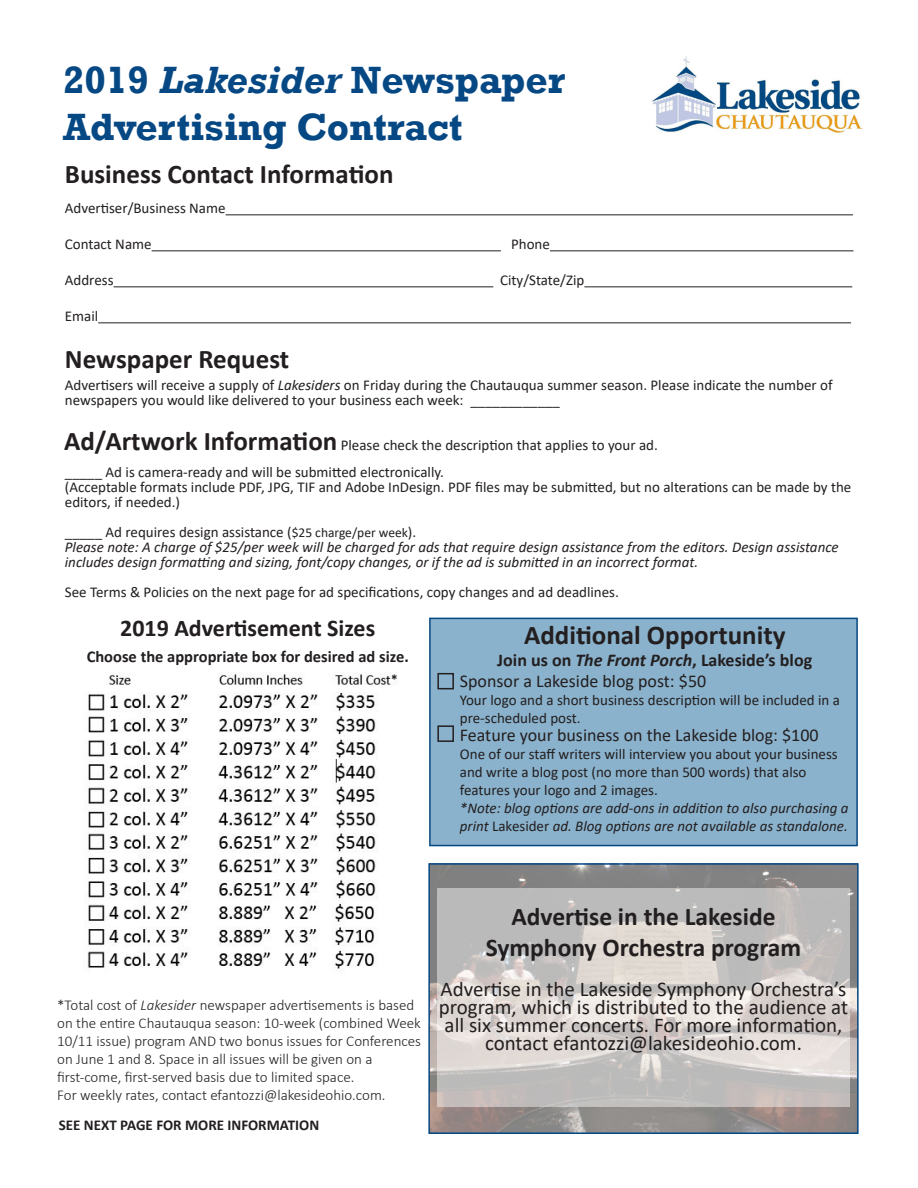
<style>
.page{position:relative;width:918px;height:1188px;background:#fff}
.page>*{position:absolute;margin:0;border:0;box-sizing:border-box;transform-origin:0 0}
.t1{font:700 39px/46.8px "Rockwell";color:#064884}
.t2{font:700 27px "Calibri";color:#231f20}
.t3{font:700 25.5px "Calibri";color:#231f20}
.t4{font:700 24px "Calibri";color:#231f20}
.t5{font:21px/18px "Calibri";color:#231f20;text-align:center}
.t6{font:18px "Calibri";color:#231f20}
.t7{font:700 18px "Calibri";color:#231f20}
.t8{font:700 16.5px "Calibri";color:#231f20}
.t9{font:15px/18px "Calibri";color:#231f20}
.t10{font:italic 15px/18px "Calibri";color:#231f20}
.t11{font:300 15px/18px "Calibri";color:#231f20}
.t12{font:700 15px "Calibri";color:#231f20}
.s1{font-style:italic}
.s2{font-weight:700;font-size:27px}
.s3{font-size:13.5px}
.s4{font-style:normal}
</style>
<div class="page">
<div style="left:429px;top:618px;width:429px;height:228px;background:#8ab2cc;border:2px solid #064884"></div>
<hr style="left:226px;top:214px;width:627px;height:1px;background:#231f20">
<hr style="left:152px;top:250px;width:349px;height:1px;background:#231f20">
<hr style="left:550px;top:250px;width:303px;height:1px;background:#231f20">
<hr style="left:114px;top:286px;width:379px;height:1px;background:#231f20">
<hr style="left:584px;top:286px;width:268px;height:1px;background:#231f20">
<hr style="left:98px;top:322px;width:753px;height:1px;background:#231f20">
<img style="left:651px;top:56px;width:212px;height:77px">
<div style="left:437px;top:725px;width:17px;height:17px;border:2px solid #231f20"></div>
<div style="left:437px;top:673px;width:17px;height:16px;border:2px solid #231f20"></div>
<img style="left:431px;top:866px;width:425px;height:265px">
<div style="left:428px;top:863px;width:431px;height:271px;border:2px solid #064884"></div>
<svg style="left:437px;top:888px;width:413px;height:219px;background:#cecac7"></svg>
<img style="left:86px;top:673px;width:311px;height:299px">
<p class="t1" style="left:63px;top:56px;width:504px">2019 <span class="s1">Lakesider</span> Newspaper<br>Advertising Contract</p>
<p class="t2" style="left:65px;top:155px;width:330px">Business Contact Information</p>
<p class="t9" style="left:65px;top:199px;width:162px">Advertiser/Business Name</p>
<p class="t9" style="left:65px;top:235px;width:88px">Contact Name</p>
<p class="t9" style="left:511px;top:235px;width:40px">Phone</p>
<p class="t9" style="left:65px;top:271px;width:50px">Address</p>
<p class="t9" style="left:500px;top:271px;width:86px">City/State/Zip</p>
<p class="t9" style="left:65px;top:307px;width:35px">Email</p>
<p class="t2" style="left:65px;top:340px;width:226px">Newspaper Request</p>
<p class="t9" style="left:65px;top:377px;width:769px;line-height:15px">Advertisers will receive a supply of <span class="s1">Lakesiders</span> on Friday during the Chautauqua summer season. Please indicate the number of newspapers you would like delivered to your business each week: ____________</p>
<p class="t9" style="left:64px;top:436px;width:595px"><span class="s2">Ad/Artwork Information</span> Please check the description that applies to your ad.</p>
<p class="t9" style="left:65px;top:463px;width:381px">_____ Ad is camera-ready and will be submitted electronically.</p>
<p class="t9" style="left:65px;top:479px;width:788px;line-height:15px">(Acceptable formats include PDF, JPG, TIF and Adobe InDesign. PDF files may be submitted, but no alterations can be made by the editors, if needed.)</p>
<p class="t9" style="left:65px;top:523px;width:353px">_____ Ad requires design assistance (<span class="s3">$25 charge/per week</span>).</p>
<p class="t10" style="left:65px;top:539px;width:775px;line-height:15px">Please note: A charge of $25/per week will be charged for ads that require design assistance from the editors. Design assistance includes design formatting and sizing, font/copy changes, or if the ad is submitted in an incorrect format.</p>
<p class="t9" style="left:65px;top:583px;width:556px">See Terms &amp; Policies on the next page for ad specifications, copy changes and ad deadlines.</p>
<p class="t4" style="left:120px;top:611px;width:256px">2019 Advertisement Sizes</p>
<p class="t8" style="left:87px;top:645px;width:324px">Choose the appropriate box for desired ad size.</p>
<p class="t2" style="left:524px;top:616px;width:263px">Additional Opportunity</p>
<p class="t7" style="left:497px;top:647px;width:316px">Join us on <span class="s1">The Front Porch</span>, Lakeside’s blog</p>
<p class="t6" style="left:460px;top:668px;width:248px">Sponsor a Lakeside blog post: $50</p>
<p class="t9" style="left:460px;top:690px;width:382px">Your logo and a short business description will be included in a pre-scheduled post.</p>
<p class="t6" style="left:460px;top:722px;width:360px">Feature your business on the Lakeside blog: $100</p>
<p class="t9" style="left:460px;top:744px;width:379px">One of our staff writers will interview you about your business and write a blog post (no more than 500 words) that also features your logo and 2 images.</p>
<p class="t10" style="left:460px;top:798px;width:390px">*Note: blog options are add-ons in addition to also purchasing a print <span class="s4">Lakesider</span> ad. Blog options are not available as standalone.</p>
<p class="t11" style="left:57px;top:996px;width:365px">*Total cost of <span class="s1">Lakesider</span> newspaper advertisements is based on the entire Chautauqua season: 10-week (combined Week 10/11 issue) program AND two bonus issues for Conferences on June 1 and 8. Space in all issues will be given on a first-come, first-served basis due to limited space.<br>For weekly rates, contact efantozzi@lakesideohio.com.</p>
<p class="t12" style="left:59px;top:1115px;width:262px">SEE NEXT PAGE FOR MORE INFORMATION</p>
<p class="t3" style="left:511px;top:899px;width:266px">Advertise in the Lakeside</p>
<p class="t3" style="left:486px;top:930px;width:317px">Symphony Orchestra program</p>
<p class="t5" style="left:439px;top:979px;width:411px">Advertise in the Lakeside Symphony Orchestra’s program, which is distributed to the audience at all six summer concerts. For more information, contact efantozzi@lakesideohio.com.</p>
</div>
